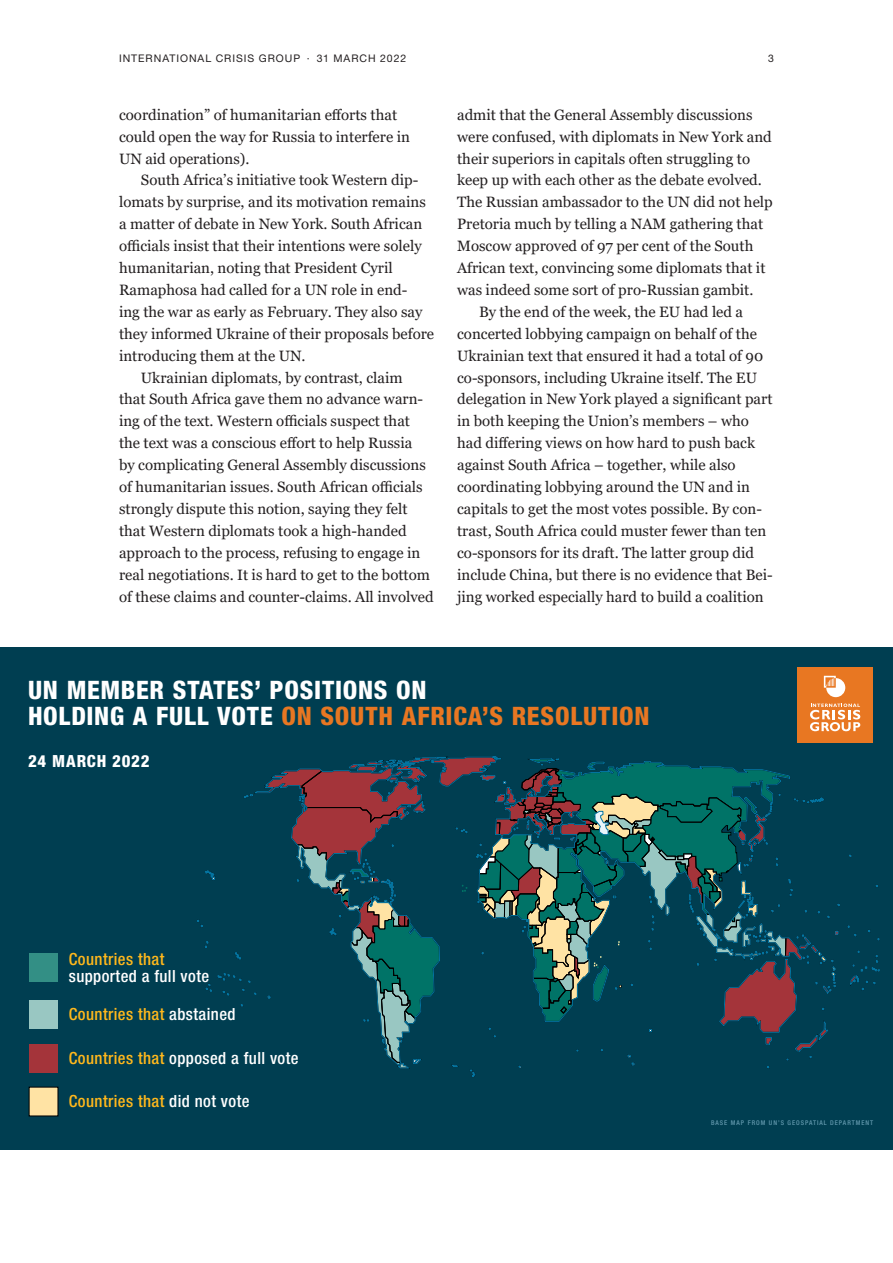
<style>
.page{position:relative;width:893px;height:1263px;background:#fff}
.page>*{position:absolute;margin:0;border:0;box-sizing:border-box;transform-origin:0 0}
.t1{font:800 condensed 25.5px/25.5px "Helvetica Neue LT Pro";letter-spacing:.03em;color:#fff}
.t2{font:500 condensed 16.8px/16.8px "Helvetica Neue LT Pro";letter-spacing:.025em;color:#fff}
.t3{font:500 condensed 16.8px "Helvetica Neue LT Pro";letter-spacing:.025em;color:#ffb81c}
.t4{font:800 condensed 16.8px "Helvetica Neue LT Pro";letter-spacing:.045em;color:#fff}
.body_text{font:15px/21.9px "Georgia";color:#231f20}
.t5{font:10.5px "Helvetica Neue LT Pro";letter-spacing:.09em;color:#231f20}
.t6{font:500 condensed 6.45px "Helvetica Neue LT Pro";letter-spacing:.15em;color:#6399ae}
.s1{color:#e87722}
.s2{color:#ffb81c}
.s3{color:#fff}
</style>
<div class="page">
<div style="left:0;top:647px;width:893px;height:502px;background:#003e51"></div>
<svg style="left:850px;top:951px;width:30px;height:39px"></svg>
<svg style="left:197px;top:756px;width:642px;height:321px"></svg>
<div style="left:29px;top:1000px;width:29px;height:28px;background:#99c7c2"></div>
<div style="left:29px;top:1044px;width:29px;height:29px;background:#a4343a"></div>
<div style="left:29px;top:953px;width:29px;height:29px;background:#338f85"></div>
<div style="left:29px;top:1087px;width:29px;height:29px;background:#ffe3a4"></div>
<div style="left:797px;top:667px;width:76px;height:76px;background:#e87722"></div>
<svg style="left:810px;top:704px;width:50px;height:27px"></svg>
<svg style="left:824px;top:676px;width:21px;height:21px"></svg>
<p class="t5" style="left:119px;top:51px;width:289px">INTERNATIONAL CRISIS GROUP · 31 MARCH 2022</p>
<p class="t5" style="left:768px;top:51px;width:7px">3</p>
<p class="body_text" style="left:119px;top:104px;width:292px">coordination” of humanitarian efforts that could open the way for Russia to interfere in<br>UN aid operations).</p>
<p class="body_text" style="left:119px;top:170px;width:317px;text-indent:22px">South Africa’s initiative took Western dip&shy;lomats by surprise, and its motivation remains a matter of debate in New York. South African officials insist that their intentions were solely humanitarian, noting that President Cyril Ramaphosa had called for a UN role in end-<br>ing the war as early as February. They also say they informed Ukraine of their proposals before introducing them at the UN.</p>
<p class="body_text" style="left:119px;top:367px;width:316px;text-indent:22px">Ukrainian diplomats, by contrast, claim<br>that South Africa gave them no advance warn&shy;ing of the text. Western officials suspect that the text was a conscious effort to help Russia<br>by complicating General Assembly discussions of humanitarian issues. South African officials strongly dispute this notion, saying they felt that Western diplomats took a high-handed approach to the process, refusing to engage in real negotiations. It is hard to get to the bottom of these claims and counter-claims. All involved</p>
<p class="body_text" style="left:457px;top:104px;width:317px">admit that the General Assembly discussions were confused, with diplomats in New York and their superiors in capitals often struggling to keep up with each other as the debate evolved.<br>The Russian ambassador to the UN did not help Pretoria much by telling a NAM gathering that Moscow approved of 97 per cent of the South African text, convincing some diplomats that it was indeed some sort of pro-Russian gambit.</p>
<p class="body_text" style="left:457px;top:301px;width:317px;text-indent:22px">By the end of the week, the EU had led a concerted lobbying campaign on behalf of the Ukrainian text that ensured it had a total of 90 co-sponsors, including Ukraine itself. The EU delegation in New York played a significant part in both keeping the Union’s members – who had differing views on how hard to push back against South Africa – together, while also coordinating lobbying around the UN and in capitals to get the most votes possible. By con&shy;trast, South Africa could muster fewer than ten co-sponsors for its draft. The latter group did include China, but there is no evidence that Bei&shy;jing worked especially hard to build a coalition</p>
<p class="t1" style="left:28px;top:677px;width:623px">UN MEMBER STATES’ POSITIONS ON<br>HOLDING A FULL VOTE <span class="s1">ON SOUTH AFRICA’S RESOLUTION</span></p>
<p class="t4" style="left:28px;top:751px;width:123px">24 MARCH 2022</p>
<p class="t2" style="left:69px;top:950px;width:142px"><span class="s2">Countries that </span>supported a full vote</p>
<p class="t3" style="left:69px;top:1004px;width:168px">Countries that <span class="s3">abstained</span></p>
<p class="t2" style="left:69px;top:1049px;width:231px"><span class="s2">Countries that</span> opposed a full vote</p>
<p class="t3" style="left:69px;top:1091px;width:182px">Countries that <span class="s3">did not vote</span></p>
<p class="t6" style="left:711px;top:1119px;width:164px">BASE MAP FROM UN’S GEOSPATIAL DEPARTMENT</p>
</div>
